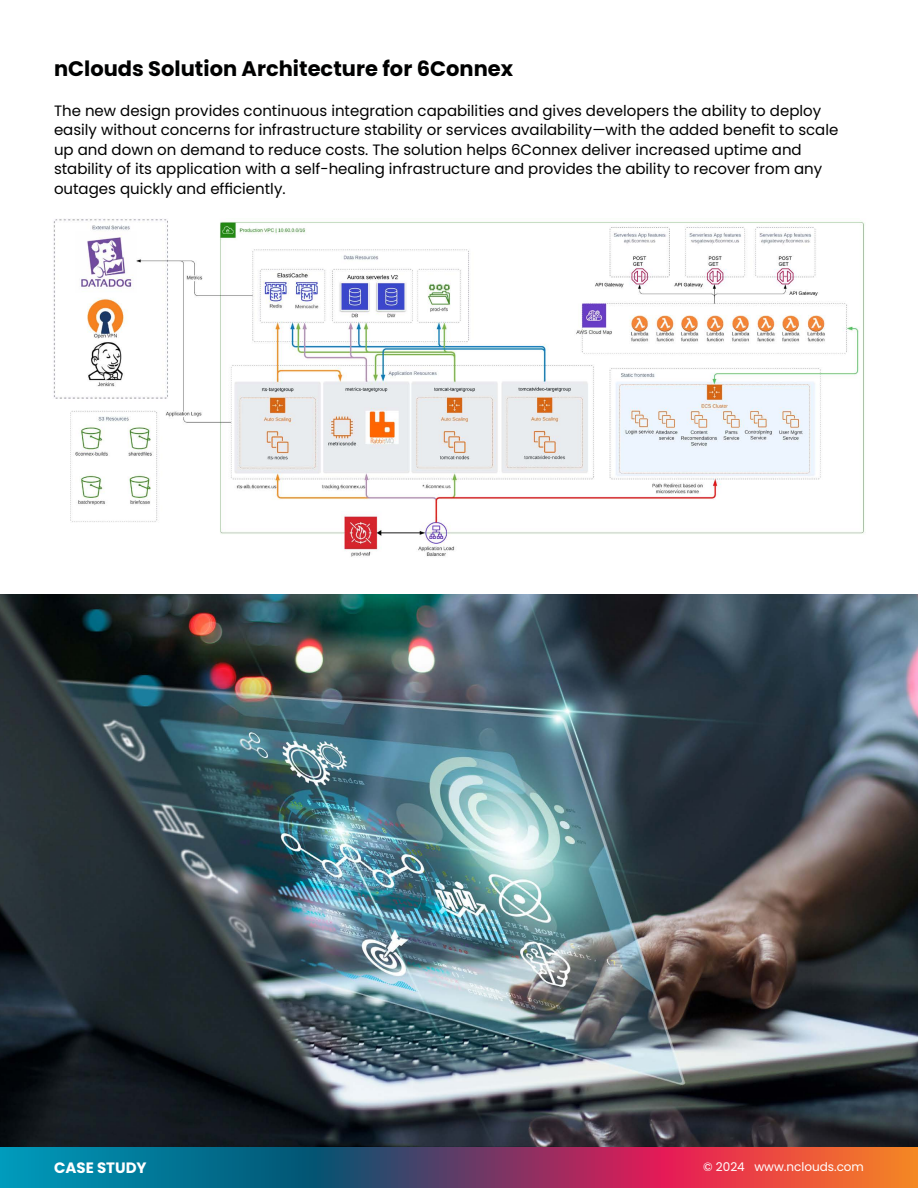
<style>
.page{position:relative;width:918px;height:1188px;background:#fff}
.page>*{position:absolute;margin:0;border:0;box-sizing:border-box;transform-origin:0 0}
.t1{font:700 21px "Poppins";color:#000101}
.t2{font:15px/19.5px "Poppins";color:#000101}
.t3{font:700 15px "Poppins";color:#fff}
.t4{font:12px "Poppins";color:#fff}
</style>
<div class="page">
<img style="left:0;top:594px;width:918px;height:553px">
<svg style="left:0;top:1147px;width:918px;height:41px;background:#6d546b"></svg>
<img style="left:53px;top:219px;width:812px;height:338px">
<h1 class="t1" style="left:54px;top:57px;width:461px">nClouds Solution Architecture for 6Connex</h1>
<p class="t2" style="left:54px;top:101px;width:786px">The new design provides continuous integration capabilities and gives developers the ability to deploy easily without concerns for infrastructure stability or services availability—with the added benefit to scale up and down on demand to reduce costs. The solution helps 6Connex deliver increased uptime and stability of its application with a self-healing infrastructure and provides the ability to recover from any outages quickly and efficiently.</p>
<p class="t3" style="left:54px;top:1159px;width:94px">CASE STUDY</p>
<p class="t4" style="left:703px;top:1160px;width:162px">© 2024 www.nclouds.com</p>
</div>
